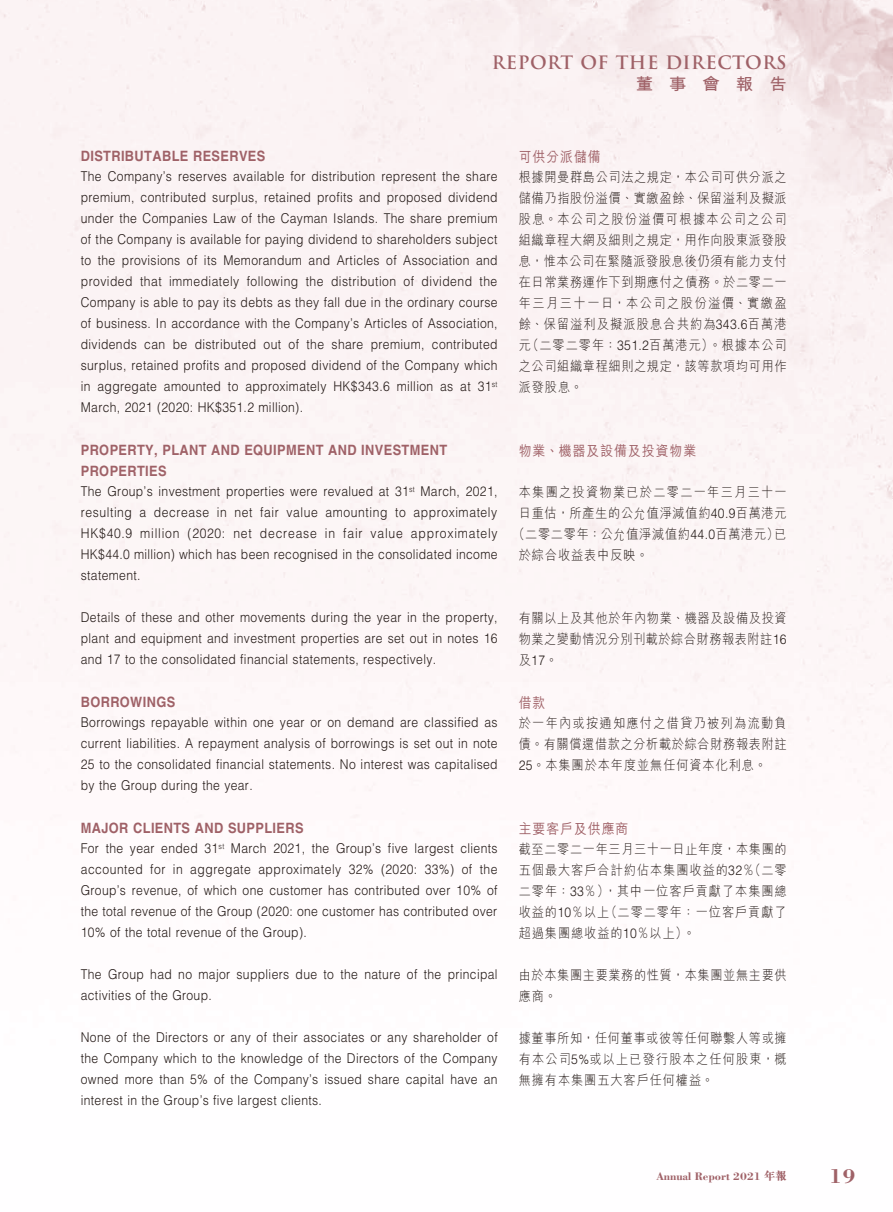
<style>
.page{position:relative;width:893px;height:1212px;background:#fff}
.page>*{position:absolute;margin:0;border:0;box-sizing:border-box;transform-origin:0 0}
.t1{font:700 21px "Bodoni Std";color:#9f6167}
.t2{font:700 18px "Trajan Pro";letter-spacing:.025em;color:#9f6167}
.t3{font:700 16.5px "M Hei HK";letter-spacing:.93em;color:#9f6167;scale:1.05 1}
._01_H1{font:700 14.25px/21px "Helvetica LT Std";letter-spacing:.03em;color:#9f6167;scale:.9 1}
._001_H1_C{font:500 14.25px "M Hei HK";letter-spacing:.08em;color:#9f6167;scale:.9 1}
._00_txt{font:300 13.5px/21px "Helvetica LT Std";letter-spacing:.03em;color:#231916;text-align:justify;scale:.9 1}
._000_txt_C{font:300 13.5px/21px "M Hei HK";letter-spacing:.075em;color:#231916;text-align:justify;scale:.9 1}
._000_txt_C-2{font:300 13.5px/21px "M Hei HK";letter-spacing:.055em;color:#231916;scale:.9 1}
._000_txt_C-3{font:300 13.5px "M Hei HK";letter-spacing:.11em;color:#231916;scale:.9 1}
.t4{font:700 11.25px "Bodoni Std";color:#9f6167}
.s1{font-family:"Helvetica LT Std"}
.s2{font-family:"M Sung HK";font-weight:800}
</style>
<div class="page">
<h2 class="t2" style="left:492px;top:51px;width:296px">REPORT OF THE DIRECTORS</h2>
<p class="t3" style="left:636px;top:72px;width:145px">董事會報告</p>
<p class="_01_H1" style="left:81px;top:145px;width:207px">DISTRIBUTABLE RESERVES</p>
<p class="_00_txt" style="left:81px;top:166px;width:465px">The Company’s reserves available for distribution represent the share premium, contributed surplus, retained profits and proposed dividend under the Companies Law of the Cayman Islands. The share premium of the Company is available for paying dividend to shareholders subject to the provisions of its Memorandum and Articles of Association and provided that immediately following the distribution of dividend the Company is able to pay its debts as they fall due in the ordinary course of business. In accordance with the Company’s Articles of Association, dividends can be distributed out of the share premium, contributed surplus, retained profits and proposed dividend of the Company which in aggregate amounted to approximately HK$343.6 million as at 31<sup>st </sup>March, 2021 (2020: HK$351.2 million).</p>
<p class="_01_H1" style="left:81px;top:439px;width:409px">PROPERTY, PLANT AND EQUIPMENT AND INVESTMENT<br>PROPERTIES</p>
<p class="_00_txt" style="left:81px;top:481px;width:465px">The Group’s investment properties were revalued at 31<sup>st</sup> March, 2021, resulting a decrease in net fair value amounting to approximately HK$40.9 million (2020: net decrease in fair value approximately HK$44.0 million) which has been recognised in the consolidated income statement.</p>
<p class="_00_txt" style="left:81px;top:607px;width:465px">Details of these and other movements during the year in the property, plant and equipment and investment properties are set out in notes 16 and 17 to the consolidated financial statements, respectively.</p>
<p class="_01_H1" style="left:81px;top:691px;width:106px">BORROWINGS</p>
<p class="_00_txt" style="left:81px;top:712px;width:465px">Borrowings repayable within one year or on demand are classified as current liabilities. A repayment analysis of borrowings is set out in note 25 to the consolidated financial statements. No interest was capitalised by the Group during the year.</p>
<p class="_01_H1" style="left:81px;top:817px;width:249px">MAJOR CLIENTS AND SUPPLIERS</p>
<p class="_00_txt" style="left:81px;top:838px;width:465px">For the year ended 31<sup>st</sup> March 2021, the Group’s five largest clients accounted for in aggregate approximately 32% (2020: 33%) of the Group’s revenue, of which one customer has contributed over 10% of the total revenue of the Group (2020: one customer has contributed over 10% of the total revenue of the Group).</p>
<p class="_00_txt" style="left:81px;top:964px;width:465px">The Group had no major suppliers due to the nature of the principal activities of the Group.</p>
<p class="_00_txt" style="left:81px;top:1027px;width:465px">None of the Directors or any of their associates or any shareholder of the Company which to the knowledge of the Directors of the Company owned more than 5% of the Company’s issued share capital have an interest in the Group’s five largest clients.</p>
<p class="_001_H1_C" style="left:519px;top:146px;width:93px">可供分派儲備</p>
<p class="_000_txt_C" style="left:519px;top:166px;width:299px">根據開曼群島公司法之規定，本公司可供分派之儲備乃指股份溢價、實繳盈餘、保留溢利及擬派股息。本公司之股份溢價可根據本公司之公司組織章程大網及細則之規定，用作向股東派發股息，惟本公司在緊隨派發股息後仍須有能力支付在日常業務運作下到期應付之債務。於二零二一年三月三十一日，本公司之股份溢價、實繳盈餘、保留溢利及擬派股息合共約為<span class="s1">343.6</span>百萬港元（二零二零年：<span class="s1">351.2</span>百萬港元）。根據本公司之公司組織章程細則之規定，該等款項均可用作派發股息。</p>
<p class="_001_H1_C" style="left:519px;top:440px;width:199px">物業、機器及設備及投資物業</p>
<p class="_000_txt_C-3" style="left:519px;top:482px;width:299px">本集團之投資物業已於二零二一年三月三十一</p>
<p class="_000_txt_C" style="left:519px;top:502px;width:299px">日重估，所產生的公允值淨減值約<span class="s1">40.9</span>百萬港元</p>
<p class="_000_txt_C" style="left:513px;top:523px;width:306px">（二零二零年：公允值淨減值約<span class="s1">44.0</span>百萬港元）已</p>
<p class="_000_txt_C" style="left:519px;top:544px;width:145px">於綜合收益表中反映。</p>
<p class="_000_txt_C" style="left:519px;top:607px;width:299px">有關以上及其他於年內物業、機器及設備及投資物業之變動情況分別刊載於綜合財務報表附註<span class="s1">16</span>及<span class="s1">17</span>。</p>
<p class="_001_H1_C" style="left:519px;top:692px;width:31px">借款</p>
<p class="_000_txt_C" style="left:519px;top:712px;width:299px">於一年內或按通知應付之借貸乃被列為流動負債。有關償還借款之分析載於綜合財務報表附註<span class="s1">25</span>。本集團於本年度並無任何資本化利息。</p>
<p class="_001_H1_C" style="left:519px;top:818px;width:123px">主要客戶及供應商</p>
<p class="_000_txt_C" style="left:519px;top:838px;width:299px">截至二零二一年三月三十一日止年度，本集團的五個最大客戶合計約佔本集團收益的<span class="s1">32</span>％（二零二零年：<span class="s1">33</span>％），其中一位客戶貢獻了本集團總收益的<span class="s1">10</span>％以上（二零二零年：一位客戶貢獻了超過集團總收益的<span class="s1">10</span>％以上）。</p>
<p class="_000_txt_C-2" style="left:519px;top:964px;width:299px">由於本集團主要業務的性質，本集團並無主要供應商。</p>
<p class="_000_txt_C" style="left:519px;top:1027px;width:299px">據董事所知，任何董事或彼等任何聯繫人等或擁有本公司<span class="s1">5%</span>或以上已發行股本之任何股東，概無擁有本集團五大客戶任何權益。</p>
<p class="t4" style="left:656px;top:1169px;width:132px">Annual Report 2021 <span class="s2">年報</span></p>
<h1 class="t1" style="left:829px;top:1163px;width:28px">19</h1>
</div>
